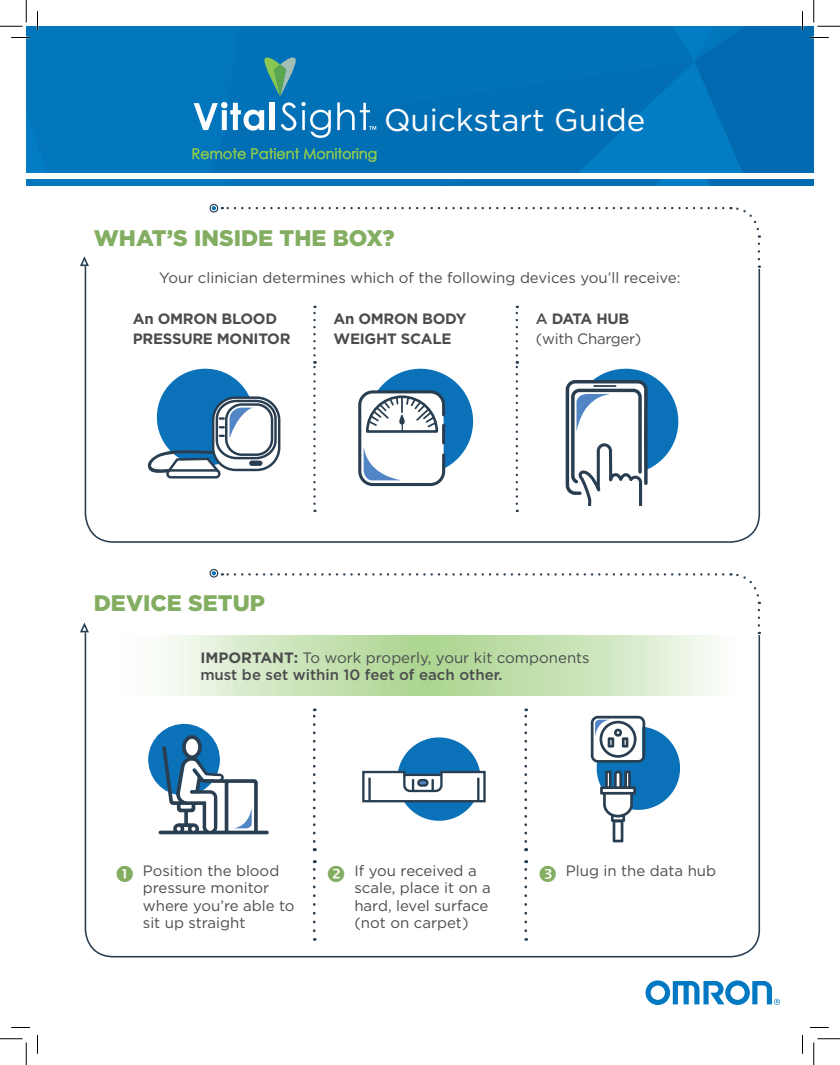
<style>
.page{position:relative;width:840px;height:1065px;background:#fff}
.page>*{position:absolute;margin:0;border:0;box-sizing:border-box;transform-origin:0 0}
.t1{font:31.25px "Gotham";color:#fff}
.t2{font:900 22.5px "Gotham";color:#83ae62}
.t3{font:15px/17.5px "Gotham";color:#4b4c4d}
.t4{font:500 15px/17.5px "Gotham";color:#4b4c4d}
.t5{font:700 15px/20px "Gotham";letter-spacing:-.02em;color:#4b4c4d}
.t6{font:15px/20px "Gotham";letter-spacing:-.02em;color:#4b4c4d}
.s1{font-weight:500}
.s2{font-weight:700}
.s3{font-weight:400}
</style>
<div class="page">
<img style="left:26px;top:26px;width:788px;height:146px">
<div style="left:26px;top:179px;width:788px;height:6px;background:#0272b8"></div>
<svg style="left:646px;top:980px;width:134px;height:25px"></svg>
<svg style="left:84px;top:265px;width:677px;height:278px"></svg>
<svg style="left:730px;top:206px;width:31px;height:53px"></svg>
<svg style="left:222px;top:207px;width:501px;height:2px"></svg>
<svg style="left:80px;top:256px;width:10px;height:11px"></svg>
<div style="left:210px;top:204px;width:8px;height:9px;border:1px solid #293e50;border-radius:50%"></div>
<svg style="left:212px;top:206px;width:4px;height:4px"></svg>
<svg style="left:84px;top:631px;width:677px;height:327px"></svg>
<svg style="left:730px;top:573px;width:31px;height:52px"></svg>
<svg style="left:222px;top:573px;width:501px;height:3px"></svg>
<svg style="left:80px;top:622px;width:10px;height:11px"></svg>
<div style="left:210px;top:569px;width:8px;height:9px;border:1px solid #293e50;border-radius:50%"></div>
<svg style="left:212px;top:571px;width:4px;height:4px"></svg>
<svg style="left:194px;top:102px;width:70px;height:29px"></svg>
<div style="left:270px;top:102px;width:5px;height:28px;background:#fff"></div>
<svg style="left:281px;top:102px;width:50px;height:36px;background:#3e92c7"></svg>
<svg style="left:337px;top:102px;width:39px;height:28px"></svg>
<svg style="left:193px;top:148px;width:183px;height:14px;background:#2a8996"></svg>
<svg style="left:262px;top:58px;width:37px;height:38px"></svg>
<svg style="left:11px;top:37px;width:19px;height:1px"></svg>
<svg style="left:810px;top:37px;width:19px;height:1px"></svg>
<svg style="left:11px;top:1027px;width:19px;height:1px"></svg>
<svg style="left:810px;top:1027px;width:19px;height:1px"></svg>
<svg style="left:37px;top:11px;width:1px;height:19px"></svg>
<svg style="left:37px;top:1035px;width:1px;height:19px"></svg>
<svg style="left:802px;top:11px;width:1px;height:19px"></svg>
<svg style="left:802px;top:1035px;width:1px;height:19px"></svg>
<svg style="left:0;top:0;width:27px;height:27px"></svg>
<svg style="left:0;top:1039px;width:27px;height:26px"></svg>
<svg style="left:814px;top:0;width:26px;height:27px"></svg>
<svg style="left:814px;top:1039px;width:26px;height:26px"></svg>
<div style="left:413px;top:1037px;width:14px;height:14px;border:2px solid #fff;border-radius:50%"></div>
<svg style="left:117px;top:866px;width:40px;height:17px"></svg>
<svg style="left:328px;top:866px;width:16px;height:16px"></svg>
<svg style="left:540px;top:866px;width:16px;height:16px"></svg>
<h1 class="t1" style="left:384px;top:100px;width:263px">Quickstart Guide</h1>
<h2 class="t2" style="left:94px;top:222px;width:302px">WHAT’S INSIDE THE BOX?</h2>
<p class="t3" style="left:159px;top:268px;width:523px">Your clinician determines which of the following devices you’ll receive:</p>
<p class="t5" style="left:133px;top:309px;width:159px">An OMRON BLOOD<br>PRESSURE MONITOR</p>
<p class="t5" style="left:334px;top:309px;width:134px">An OMRON BODY<br>WEIGHT SCALE</p>
<p class="t6" style="left:536px;top:308px;width:107px"><span class="s1">A</span> <span class="s2">DATA HUB </span>(with Charger)</p>
<h2 class="t2" style="left:94px;top:588px;width:173px">DEVICE SETUP</h2>
<p class="t4" style="left:200px;top:648px;width:391px"><span class="s2">IMPORTANT:</span> <span class="s3">To work properly, your kit components </span>must be set within 10 feet of each other.</p>
<p class="t3" style="left:143px;top:861px;width:153px">Position the blood pressure monitor where you’re able to sit up straight</p>
<p class="t3" style="left:354px;top:861px;width:138px">If you received a scale, place it on a hard, level surface (not on carpet)</p>
<p class="t3" style="left:566px;top:861px;width:152px">Plug in the data hub</p>
</div>
